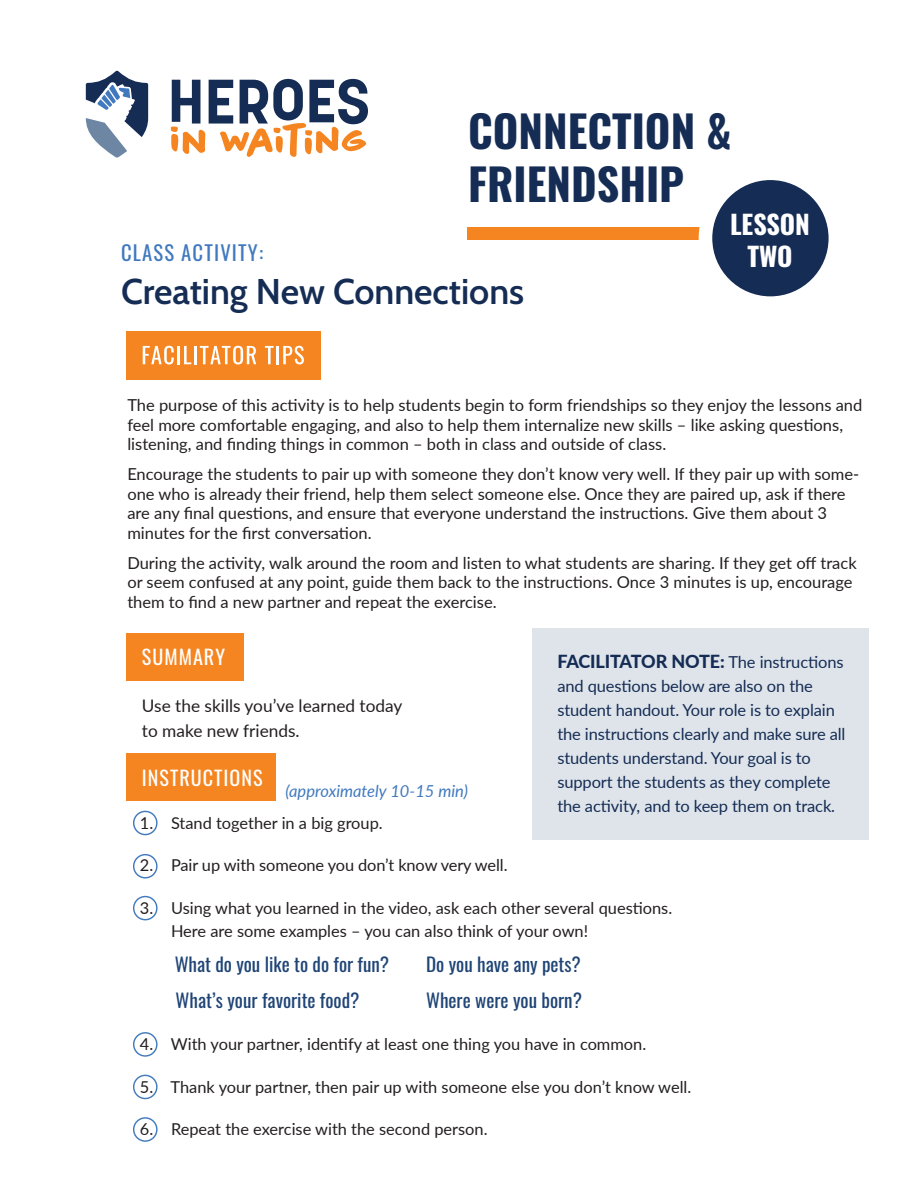
<style>
.page{position:relative;width:918px;height:1188px;background:#fff}
.page>*{position:absolute;margin:0;border:0;box-sizing:border-box;transform-origin:0 0}
.t1{font:700 43.95px/52.7px "Oswald";color:#152c54}
.t2{font:600 35.7px "Cabin";color:#152c54}
.t3{font:700 26.25px/31.5px "Oswald";color:#fff;text-align:center}
.t4{font:20.7px "Oswald";letter-spacing:.055em;color:#4079be}
.t5{font:20.1px "Oswald";letter-spacing:.05em;color:#fff}
.t6{font:19.05px "Oswald";color:#1f4475}
.t7{font:800 18px "Lato";letter-spacing:-.005em;color:#152c54}
.t8{font:17.25px/24.5px "Lato";color:#231f20}
.t9{font:16.5px/19.5px "Lato";color:#231f20}
.t10{font:16.5px/24px "Lato";letter-spacing:-.005em;color:#152c54}
.t11{font:italic 16.5px "Lato";color:#4079be}
.t12{font:16.35px/23.2px "Lato";color:#231f20}
.s1{font-weight:400;font-size:16.5px}
</style>
<div class="page">
<div style="left:133px;top:811px;width:25px;height:24px;border:1px solid #4079be;border-radius:50%"></div>
<div style="left:133px;top:854px;width:25px;height:25px;border:1px solid #4079be;border-radius:50%"></div>
<div style="left:133px;top:896px;width:25px;height:24px;border:1px solid #4079be;border-radius:50%"></div>
<div style="left:133px;top:1032px;width:25px;height:25px;border:1px solid #4079be;border-radius:50%"></div>
<div style="left:133px;top:1075px;width:25px;height:24px;border:1px solid #4079be;border-radius:50%"></div>
<div style="left:133px;top:1117px;width:25px;height:25px;border:1px solid #4079be;border-radius:50%"></div>
<div style="left:126px;top:634px;width:117px;height:47px;background:#f58520"></div>
<div style="left:126px;top:753px;width:150px;height:47px;background:#f58520"></div>
<svg style="left:86px;top:71px;width:62px;height:87px"></svg>
<svg style="left:171px;top:79px;width:197px;height:78px"></svg>
<div style="left:468px;top:227px;width:336px;height:13px;background:#f58520"></div>
<div style="left:699px;top:166px;width:143px;height:144px;background:#fff;border-radius:50%"></div>
<div style="left:712px;top:180px;width:117px;height:116px;background:#152c54;border-radius:50%"></div>
<div style="left:126px;top:331px;width:195px;height:49px;background:#f58520"></div>
<svg style="left:143px;top:346px;width:31px;height:18px"></svg>
<hr style="left:177px;top:346px;width:3px;height:18px;background:#fff">
<svg style="left:184px;top:346px;width:7px;height:18px"></svg>
<hr style="left:194px;top:346px;width:3px;height:18px;background:#fff">
<svg style="left:200px;top:346px;width:56px;height:18px"></svg>
<svg style="left:265px;top:346px;width:39px;height:18px"></svg>
<div style="left:532px;top:628px;width:337px;height:212px;background:#dee4ea"></div>
<h1 class="t1" style="left:468px;top:107px;width:265px">CONNECTION &amp;<br>FRIENDSHIP</h1>
<p class="t4" style="left:121px;top:234px;width:144px">CLASS ACTIVITY:</p>
<h2 class="t2" style="left:121px;top:263px;width:405px">Creating New Connections</h2>
<h3 class="t3" style="left:730px;top:210px;width:82px">LESSON<br>TWO</h3>
<p class="t9" style="left:127px;top:395px;width:737px">The purpose of this activity is to help students begin to form friendships so they enjoy the lessons and feel more comfortable engaging, and also to help them internalize new skills – like asking questions, listening, and finding things in common – both in class and outside of class.</p>
<p class="t9" style="left:127px;top:464px;width:734px">Encourage the students to pair up with someone they don’t know very well. If they pair up with some&shy;one who is already their friend, help them select someone else. Once they are paired up, ask if there are any final questions, and ensure that everyone understand the instructions. Give them about 3 minutes for the first conversation.</p>
<p class="t9" style="left:127px;top:552px;width:731px">During the activity, walk around the room and listen to what students are sharing. If they get off track or seem confused at any point, guide them back to the instructions. Once 3 minutes is up, encourage them to find a new partner and repeat the exercise.</p>
<p class="t5" style="left:142px;top:639px;width:85px">SUMMARY</p>
<p class="t8" style="left:142px;top:693px;width:262px">Use the skills you’ve learned today to make new friends.</p>
<p class="t5" style="left:142px;top:760px;width:122px">INSTRUCTIONS</p>
<p class="t7" style="left:557px;top:648px;width:288px">FACILITATOR NOTE: <span class="s1">The instructions</span></p>
<p class="t10" style="left:557px;top:674px;width:290px">and questions below are also on the student handout. Your role is to explain the instructions clearly and make sure all students understand. Your goal is to support the students as they complete the activity, and to keep them on track.</p>
<p class="t11" style="left:285px;top:779px;width:184px">(approximately 10-15 min)</p>
<p class="t12" style="left:140px;top:811px;width:244px">1. Stand together in a big group.</p>
<p class="t12" style="left:140px;top:853px;width:369px">2. Pair up with someone you don’t know very well.</p>
<p class="t12" style="left:171px;top:895px;width:503px;text-indent:-31px">3. Using what you learned in the video, ask each other several questions.<br>Here are some examples – you can also think of your own!</p>
<p class="t6" style="left:175px;top:948px;width:216px">What do you like to do for fun?</p>
<p class="t6" style="left:426px;top:948px;width:156px">Do you have any pets?</p>
<p class="t6" style="left:176px;top:983px;width:185px">What’s your favorite food?</p>
<p class="t6" style="left:426px;top:983px;width:157px">Where were you born?</p>
<p class="t12" style="left:140px;top:1032px;width:508px">4. With your partner, identify at least one thing you have in common.</p>
<p class="t12" style="left:140px;top:1074px;width:553px">5. Thank your partner, then pair up with someone else you don’t know well.</p>
<p class="t12" style="left:140px;top:1117px;width:349px">6. Repeat the exercise with the second person.</p>
</div>
